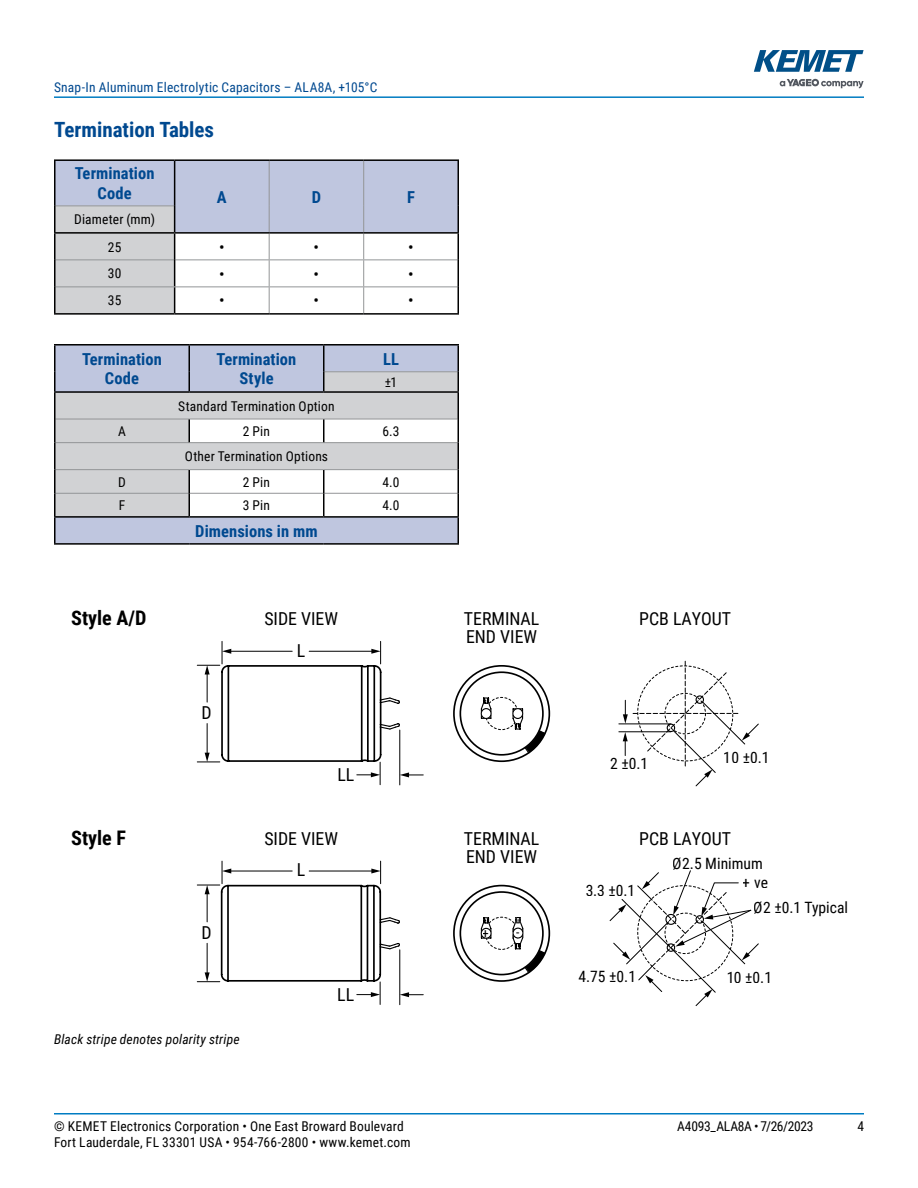
<style>
.page{position:relative;width:918px;height:1188px;background:#fff}
.page>*{position:absolute;margin:0;border:0;box-sizing:border-box;transform-origin:0 0}
.t1{font:700 21px "Roboto Condensed";color:#004990}
.t2{font:700 20.1px "Roboto Condensed";color:#000}
.t3{font:17.85px/17.9px "Roboto Condensed";color:#000}
.t4{font:700 16.5px/19.8px "Roboto Condensed";letter-spacing:.005em;color:#004990;text-align:center}
.t5{font:16.5px "Roboto Condensed";color:#000}
.t6{font:15.6px/18.9px "Roboto Condensed";color:#000}
.t7{font:13.5px/16.2px "Roboto Condensed";letter-spacing:.015em;color:#000}
.t8{font:13.5px "Roboto Condensed";letter-spacing:.01em;color:#004990}
.t9{font:italic 13.5px "Roboto Condensed";letter-spacing:.01em;color:#000}
.t10{font:13.5px "Roboto Condensed";letter-spacing:-.02em;color:#000}
.t11{font:13.35px "Roboto Condensed";color:#000}
</style>
<div class="page">
<hr style="left:54px;top:1113px;width:810px;height:2px;background:#007cc2">
<hr style="left:54px;top:96px;width:810px;height:2px;background:#007cc2">
<svg style="left:780px;top:79px;width:84px;height:9px"></svg>
<svg style="left:754px;top:50px;width:110px;height:22px"></svg>
<hr style="left:54px;top:232px;width:121px;height:2px;background:#000">
<hr style="left:54px;top:159px;width:121px;height:2px;background:#000">
<hr style="left:54px;top:161px;width:2px;height:45px;background:#000">
<hr style="left:175px;top:159px;width:94px;height:2px;background:#000">
<hr style="left:269px;top:159px;width:95px;height:2px;background:#000">
<hr style="left:364px;top:159px;width:95px;height:2px;background:#000">
<hr style="left:54px;top:206px;width:2px;height:26px;background:#000">
<hr style="left:54px;top:234px;width:2px;height:26px;background:#000">
<hr style="left:54px;top:260px;width:2px;height:27px;background:#000">
<hr style="left:54px;top:287px;width:2px;height:26px;background:#000">
<svg style="left:55px;top:160px;width:404px;height:153px"></svg>
<hr style="left:54px;top:313px;width:121px;height:2px;background:#000">
<hr style="left:175px;top:313px;width:94px;height:2px;background:#000">
<hr style="left:269px;top:313px;width:95px;height:2px;background:#000">
<hr style="left:364px;top:313px;width:95px;height:2px;background:#000">
<div style="left:56px;top:346px;width:402px;height:197px;background:#bfc6df"></div>
<svg style="left:56px;top:372px;width:402px;height:144px;fill:#d1d2d4"></svg>
<hr style="left:324px;top:371px;width:134px;height:1px;background:#939597">
<hr style="left:56px;top:419px;width:133px;height:1px;background:#939597">
<hr style="left:189px;top:419px;width:135px;height:1px;background:#939597">
<hr style="left:324px;top:419px;width:134px;height:1px;background:#939597">
<hr style="left:56px;top:442px;width:133px;height:1px;background:#939597">
<hr style="left:189px;top:442px;width:135px;height:1px;background:#939597">
<hr style="left:324px;top:442px;width:134px;height:1px;background:#939597">
<hr style="left:56px;top:469px;width:133px;height:1px;background:#939597">
<hr style="left:189px;top:469px;width:135px;height:1px;background:#939597">
<hr style="left:324px;top:469px;width:134px;height:1px;background:#939597">
<hr style="left:56px;top:493px;width:133px;height:1px;background:#939597">
<hr style="left:190px;top:493px;width:133px;height:1px;background:#939597">
<hr style="left:324px;top:493px;width:134px;height:1px;background:#939597">
<svg style="left:189px;top:346px;width:1px;height:45px"></svg>
<svg style="left:323px;top:346px;width:1px;height:45px"></svg>
<svg style="left:189px;top:419px;width:1px;height:23px"></svg>
<svg style="left:323px;top:419px;width:1px;height:23px"></svg>
<svg style="left:189px;top:470px;width:1px;height:46px"></svg>
<svg style="left:323px;top:470px;width:1px;height:46px"></svg>
<hr style="left:54px;top:393px;width:2px;height:26px;background:#000">
<hr style="left:54px;top:419px;width:2px;height:24px;background:#000">
<hr style="left:54px;top:443px;width:2px;height:27px;background:#000">
<hr style="left:54px;top:470px;width:2px;height:23px;background:#000">
<hr style="left:54px;top:493px;width:2px;height:23px;background:#000">
<hr style="left:54px;top:344px;width:135px;height:2px;background:#000">
<hr style="left:54px;top:346px;width:2px;height:26px;background:#000">
<hr style="left:189px;top:344px;width:135px;height:2px;background:#000">
<svg style="left:54px;top:372px;width:2px;height:19px"></svg>
<hr style="left:54px;top:391px;width:135px;height:2px;background:#000">
<hr style="left:189px;top:391px;width:135px;height:2px;background:#000">
<hr style="left:324px;top:344px;width:135px;height:2px;background:#000">
<hr style="left:324px;top:391px;width:135px;height:2px;background:#000">
<hr style="left:54px;top:516px;width:135px;height:2px;background:#000">
<hr style="left:189px;top:516px;width:135px;height:2px;background:#000">
<hr style="left:324px;top:516px;width:135px;height:2px;background:#000">
<hr style="left:54px;top:518px;width:2px;height:25px;background:#000">
<svg style="left:458px;top:346px;width:1px;height:197px"></svg>
<hr style="left:54px;top:543px;width:135px;height:2px;background:#000">
<hr style="left:189px;top:543px;width:135px;height:2px;background:#000">
<hr style="left:324px;top:543px;width:135px;height:2px;background:#000">
<hr style="left:619px;top:724px;width:52px;height:1px;background:#000">
<hr style="left:619px;top:732px;width:52px;height:1px;background:#000">
<svg style="left:623px;top:660px;width:136px;height:127px"></svg>
<hr style="left:400px;top:950px;width:1px;height:55px;background:#000">
<svg style="left:609px;top:870px;width:150px;height:136px"></svg>
<svg style="left:197px;top:641px;width:226px;height:144px"></svg>
<svg style="left:197px;top:861px;width:226px;height:143px"></svg>
<div style="left:453px;top:665px;width:97px;height:97px;border:2px solid #000;border-radius:50%"></div>
<div style="left:453px;top:885px;width:97px;height:97px;border:2px solid #000;border-radius:50%"></div>
<svg style="left:480px;top:916px;width:66px;height:58px"></svg>
<svg style="left:480px;top:697px;width:66px;height:58px"></svg>
<p class="t8" style="left:54px;top:82px;width:325px">Snap-In Aluminum Electrolytic Capacitors – ALA8A, +105°C</p>
<h1 class="t1" style="left:54px;top:115px;width:162px">Termination Tables</h1>
<p class="t4" style="left:75px;top:163px;width:81px">Termination<br>Code</p>
<p class="t4" style="left:217px;top:188px;width:11px">A</p>
<p class="t4" style="left:312px;top:186px;width:11px">D</p>
<p class="t4" style="left:407px;top:188px;width:9px">F</p>
<p class="t7" style="left:74px;top:207px;width:82px;line-height:27.5px;text-align:center">Diameter (mm)<br>25</p>
<p class="t5" style="left:219px;top:240px;width:7px">•</p>
<p class="t5" style="left:314px;top:240px;width:7px">•</p>
<p class="t5" style="left:408px;top:240px;width:7px">•</p>
<p class="t7" style="left:108px;top:266px;width:15px">30</p>
<p class="t5" style="left:219px;top:266px;width:7px">•</p>
<p class="t5" style="left:314px;top:266px;width:7px">•</p>
<p class="t5" style="left:408px;top:266px;width:7px">•</p>
<p class="t7" style="left:108px;top:293px;width:15px">35</p>
<p class="t5" style="left:219px;top:293px;width:7px">•</p>
<p class="t5" style="left:314px;top:293px;width:7px">•</p>
<p class="t5" style="left:408px;top:293px;width:7px">•</p>
<p class="t4" style="left:82px;top:348px;width:81px">Termination<br>Code</p>
<p class="t4" style="left:217px;top:348px;width:81px">Termination<br>Style</p>
<p class="t4" style="left:383px;top:350px;width:17px">LL</p>
<p class="t7" style="left:385px;top:375px;width:14px">±1</p>
<p class="t7" style="left:178px;top:399px;width:158px">Standard Termination Option</p>
<p class="t7" style="left:118px;top:424px;width:9px">A</p>
<p class="t7" style="left:243px;top:424px;width:29px">2 Pin</p>
<p class="t7" style="left:382px;top:424px;width:19px">6.3</p>
<p class="t7" style="left:185px;top:449px;width:145px">Other Termination Options</p>
<p class="t7" style="left:118px;top:475px;width:9px">D</p>
<p class="t7" style="left:243px;top:475px;width:29px">2 Pin</p>
<p class="t7" style="left:383px;top:475px;width:18px">4.0</p>
<p class="t7" style="left:119px;top:498px;width:8px">F</p>
<p class="t7" style="left:243px;top:498px;width:29px">3 Pin</p>
<p class="t7" style="left:383px;top:498px;width:18px">4.0</p>
<p class="t4" style="left:195px;top:520px;width:124px">Dimensions in mm</p>
<h2 class="t2" style="left:71px;top:610px;width:77px">Style A/D</h2>
<h2 class="t2" style="left:71px;top:830px;width:56px">Style F</h2>
<h3 class="t3" style="left:202px;top:704px;width:12px">D</h3>
<h3 class="t3" style="left:202px;top:924px;width:12px">D</h3>
<p class="t9" style="left:54px;top:1033px;width:187px">Black stripe denotes polarity stripe</p>
<h3 class="t3" style="left:264px;top:610px;width:75px">SIDE VIEW</h3>
<h3 class="t3" style="left:464px;top:610px;width:77px">TERMINAL<br>END VIEW</h3>
<h3 class="t3" style="left:297px;top:642px;width:10px">L</h3>
<h3 class="t3" style="left:338px;top:766px;width:18px">LL</h3>
<h3 class="t3" style="left:264px;top:830px;width:75px">SIDE VIEW</h3>
<h3 class="t3" style="left:464px;top:830px;width:77px">TERMINAL<br>END VIEW</h3>
<h3 class="t3" style="left:297px;top:861px;width:10px">L</h3>
<h3 class="t3" style="left:337px;top:986px;width:18px">LL</h3>
<p class="t11" style="left:483px;top:926px;width:8px">+</p>
<p class="t11" style="left:516px;top:924px;width:5px">-</p>
<p class="t7" style="left:54px;top:1119px;width:358px">© KEMET Electronics Corporation • One East Broward Boulevard<br>Fort Lauderdale, FL 33301 USA • 954-766-2800 • www.kemet.com</p>
<h3 class="t3" style="left:639px;top:610px;width:94px">PCB LAYOUT</h3>
<p class="t6" style="left:610px;top:754px;width:40px">2 ±0.1</p>
<p class="t6" style="left:724px;top:748px;width:47px">10 ±0.1</p>
<p class="t6" style="left:585px;top:881px;width:51px">3.3 ±0.1</p>
<h3 class="t3" style="left:639px;top:829px;width:94px">PCB LAYOUT</h3>
<p class="t6" style="left:743px;top:854px;width:27px;text-indent:-70px">ÿ2.5 Minimum + ve</p>
<p class="t6" style="left:754px;top:899px;width:96px">ÿ2 ±0.1 Typical</p>
<p class="t6" style="left:578px;top:967px;width:59px">4.75 ±0.1</p>
<p class="t6" style="left:726px;top:968px;width:47px">10 ±0.1</p>
<p class="t10" style="left:677px;top:1120px;width:138px">A4093_ALA8A • 7/26/2023</p>
<p class="t7" style="left:857px;top:1119px;width:8px">4</p>
</div>
